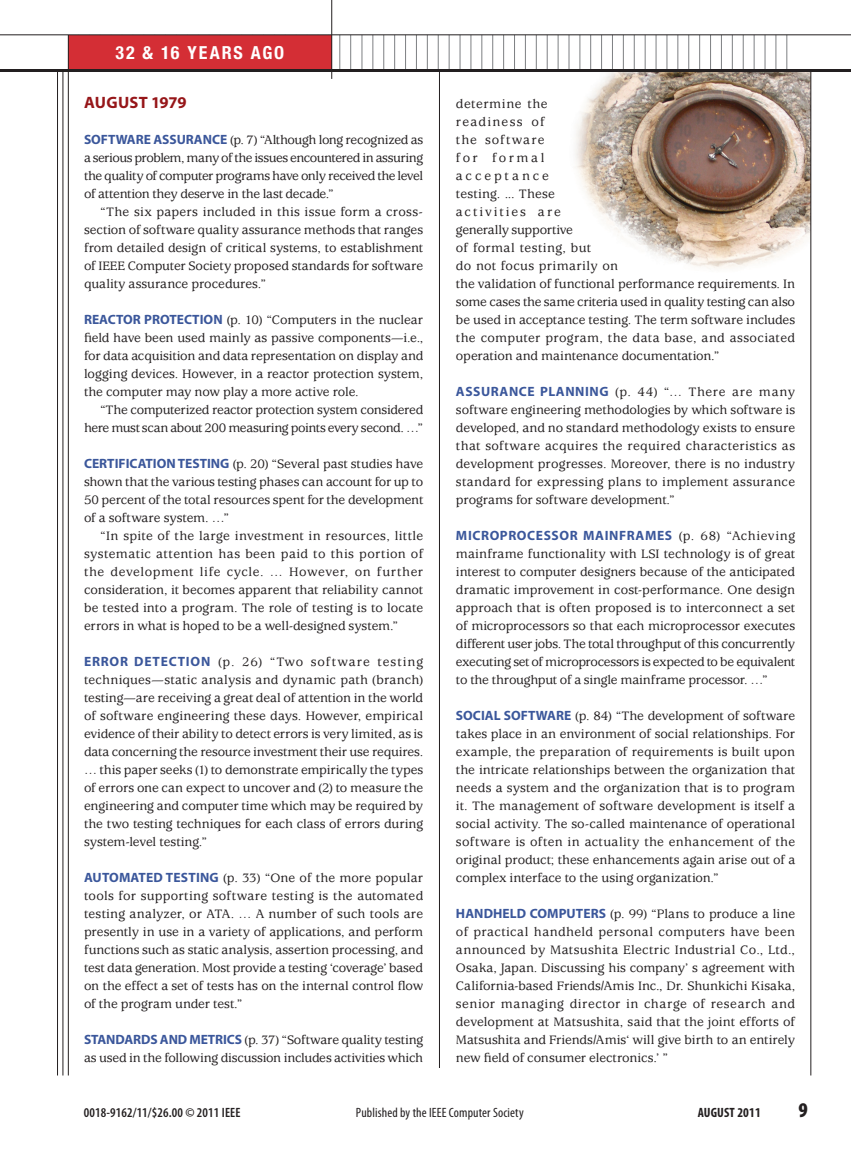
<style>
.page{position:relative;width:851px;height:1161px;background:#fff}
.page>*{position:absolute;margin:0;border:0;box-sizing:border-box;transform-origin:0 0}
.t1{font:900 condensed 21px "Myriad Pro";color:#231f20}
.SECTION_TITLE{font:700 condensed 18px "Helvetica Neue LT Std";letter-spacing:.1em;color:#fff}
.Heading_1{font:700 16.5px "Myriad Pro";letter-spacing:.005em;color:#961619}
.PARAGRAPH__NO_INDENT{font:500 13.5px/18px "Usherwood Std";letter-spacing:-.005em;color:#231f20;text-align:justify}
.PARAGRAPH{font:500 13.5px/18px "Usherwood Std";letter-spacing:-.015em;color:#231f20;text-align:justify}
.t2{font:condensed 13.5px "Myriad Pro";letter-spacing:.01em;color:#231f20}
.t3{font:600 condensed 13.5px "Myriad Pro";letter-spacing:.01em;color:#231f20}
.t4{font:700 condensed 13.5px "Myriad Pro";letter-spacing:.01em;color:#231f20}
.s1{font-family:"Myriad Pro";font-weight:700;color:#3b579b}
</style>
<div class="page">
<img style="left:575px;top:72px;width:235px;height:197px">
<hr style="left:339px;top:35px;width:1px;height:36px;background:#808285">
<hr style="left:350px;top:35px;width:1px;height:36px;background:#808285">
<hr style="left:361px;top:35px;width:1px;height:36px;background:#808285">
<hr style="left:372px;top:35px;width:1px;height:36px;background:#808285">
<hr style="left:383px;top:35px;width:1px;height:36px;background:#808285">
<hr style="left:394px;top:35px;width:1px;height:36px;background:#808285">
<hr style="left:405px;top:35px;width:1px;height:36px;background:#808285">
<hr style="left:416px;top:35px;width:1px;height:36px;background:#808285">
<hr style="left:427px;top:35px;width:1px;height:36px;background:#808285">
<hr style="left:437px;top:35px;width:1px;height:36px;background:#808285">
<hr style="left:448px;top:35px;width:1px;height:36px;background:#808285">
<hr style="left:459px;top:35px;width:1px;height:36px;background:#808285">
<hr style="left:470px;top:35px;width:1px;height:36px;background:#808285">
<hr style="left:481px;top:35px;width:1px;height:36px;background:#808285">
<hr style="left:492px;top:35px;width:1px;height:36px;background:#808285">
<hr style="left:503px;top:35px;width:1px;height:36px;background:#808285">
<hr style="left:514px;top:35px;width:1px;height:36px;background:#808285">
<hr style="left:525px;top:35px;width:1px;height:36px;background:#808285">
<hr style="left:535px;top:35px;width:2px;height:36px;background:#808285">
<hr style="left:546px;top:35px;width:1px;height:36px;background:#808285">
<hr style="left:557px;top:35px;width:1px;height:36px;background:#808285">
<hr style="left:568px;top:35px;width:1px;height:36px;background:#808285">
<hr style="left:579px;top:35px;width:1px;height:36px;background:#808285">
<hr style="left:590px;top:35px;width:1px;height:36px;background:#808285">
<hr style="left:612px;top:35px;width:1px;height:36px;background:#808285">
<hr style="left:644px;top:35px;width:1px;height:36px;background:#808285">
<hr style="left:677px;top:35px;width:1px;height:36px;background:#808285">
<hr style="left:699px;top:35px;width:1px;height:36px;background:#808285">
<hr style="left:731px;top:35px;width:1px;height:36px;background:#808285">
<hr style="left:753px;top:35px;width:1px;height:36px;background:#808285">
<hr style="left:601px;top:35px;width:1px;height:36px;background:#808285">
<hr style="left:633px;top:35px;width:1px;height:36px;background:#808285">
<hr style="left:655px;top:35px;width:1px;height:36px;background:#808285">
<hr style="left:688px;top:35px;width:1px;height:36px;background:#808285">
<hr style="left:721px;top:35px;width:1px;height:36px;background:#808285">
<hr style="left:764px;top:35px;width:1px;height:36px;background:#808285">
<hr style="left:622px;top:35px;width:2px;height:36px;background:#808285">
<hr style="left:666px;top:35px;width:1px;height:36px;background:#808285">
<hr style="left:710px;top:35px;width:1px;height:36px;background:#808285">
<hr style="left:742px;top:35px;width:1px;height:36px;background:#808285">
<hr style="left:786px;top:35px;width:1px;height:36px;background:#808285">
<hr style="left:775px;top:35px;width:1px;height:36px;background:#808285">
<div style="left:68px;top:35px;width:263px;height:35px;background:#d42e35"></div>
<hr style="left:0;top:34px;width:850px;height:1px;background:#231f20">
<hr style="left:0;top:69px;width:850px;height:3px;background:#231f20">
<hr style="left:331px;top:0;width:1px;height:79px;background:#231f20">
<hr style="left:63px;top:70px;width:1px;height:1006px;background:#231f20">
<hr style="left:68px;top:35px;width:1px;height:1041px;background:#231f20">
<hr style="left:57px;top:70px;width:1px;height:1006px;background:#231f20">
<hr style="left:439px;top:71px;width:1px;height:997px;background:#231f20">
<hr style="left:810px;top:70px;width:1px;height:1006px;background:#231f20">
<p class="SECTION_TITLE" style="left:115px;top:42px;width:170px">32 &amp; 16 YEARS AGO</p>
<p class="Heading_1" style="left:84px;top:92px;width:104px">AUGUST 1979</p>
<p class="PARAGRAPH__NO_INDENT" style="left:84px;top:131px;width:340px"><span class="s1">SOFTWARE ASSURANCE</span> (p. 7) “Although long recognized as a serious problem, many of the issues encountered in assuring the quality of computer programs have only received the level of attention they deserve in the last decade.”</p>
<p class="PARAGRAPH" style="left:84px;top:203px;width:340px;text-indent:16px">“The six papers included in this issue form a cross&shy;section of software quality assurance methods that ranges from detailed design of critical systems, to establishment of IEEE Computer Society proposed standards for software quality assurance procedures.”</p>
<p class="PARAGRAPH__NO_INDENT" style="left:84px;top:311px;width:341px"><span class="s1">REACTOR PROTECTION</span> (p. 10) “Computers in the nuclear field have been used mainly as passive components—i.e., for data acquisition and data representation on display and logging devices. However, in a reactor protection system, the computer may now play a more active role.</p>
<p class="PARAGRAPH" style="left:84px;top:401px;width:340px;text-align:right">“The computerized reactor protection system considered here must scan about 200 measuring points every second. …”</p>
<p class="PARAGRAPH__NO_INDENT" style="left:84px;top:455px;width:341px"><span class="s1">CERTIFICATION TESTING</span> (p. 20) “Several past studies have shown that the various testing phases can account for up to 50 percent of the total resources spent for the development of a software system. …”</p>
<p class="PARAGRAPH" style="left:84px;top:527px;width:341px;text-indent:16px">“In spite of the large investment in resources, little systematic attention has been paid to this portion of the development life cycle. … However, on further consideration, it becomes apparent that reliability cannot be tested into a program. The role of testing is to locate errors in what is hoped to be a well-designed system.”</p>
<p class="PARAGRAPH__NO_INDENT" style="left:84px;top:653px;width:340px"><span class="s1">ERROR DETECTION</span> (p. 26) “Two software testing techniques—static analysis and dynamic path (branch) testing—are receiving a great deal of attention in the world of software engineering these days. However, empirical evidence of their ability to detect errors is very limited, as is data concerning the resource investment their use requires. … this paper seeks (1) to demonstrate empirically the types of errors one can expect to uncover and (2) to measure the engineering and computer time which may be required by the two testing techniques for each class of errors during system-level testing.”</p>
<p class="PARAGRAPH__NO_INDENT" style="left:84px;top:869px;width:340px"><span class="s1">AUTOMATED TESTING</span> (p. 33) “One of the more popular tools for supporting software testing is the automated testing analyzer, or ATA. … A number of such tools are presently in use in a variety of applications, and perform functions such as static analysis, assertion processing, and test data generation. Most provide a testing ‘coverage’ based on the effect a set of tests has on the internal control flow of the program under test.”</p>
<p class="PARAGRAPH__NO_INDENT" style="left:84px;top:1031px;width:340px"><span class="s1">STANDARDS AND METRICS</span> (p. 37) “Software quality testing as used in the following discussion includes activities which</p>
<p class="PARAGRAPH__NO_INDENT" style="left:456px;top:95px;width:341px;text-align:left">determine the<br>readiness of<br>the software<br>for formal<br>acceptance<br>testing. ... These<br>activities are<br>generally supportive<br>of formal testing, but<br>do not focus primarily on<br>the validation of functional performance requirements. In some cases the same criteria used in quality testing can also be used in acceptance testing. The term software includes the computer program, the data base, and associated operation and maintenance documentation.”</p>
<p class="PARAGRAPH__NO_INDENT" style="left:456px;top:383px;width:340px"><span class="s1">ASSURANCE PLANNING</span> (p. 44) “… There are many software engineering methodologies by which software is developed, and no standard methodology exists to ensure that software acquires the required characteristics as development progresses. Moreover, there is no industry standard for expressing plans to implement assurance programs for software development.”</p>
<p class="PARAGRAPH__NO_INDENT" style="left:456px;top:527px;width:341px"><span class="s1">MICROPROCESSOR MAINFRAMES</span> (p. 68) “Achieving mainframe functionality with LSI technology is of great interest to computer designers because of the anticipated dramatic improvement in cost-performance. One design approach that is often proposed is to interconnect a set of microprocessors so that each microprocessor executes different user jobs. The total throughput of this concurrently executing set of microprocessors is expected to be equivalent to the throughput of a single mainframe processor. …”</p>
<p class="PARAGRAPH__NO_INDENT" style="left:456px;top:707px;width:341px"><span class="s1">SOCIAL SOFTWARE</span> (p. 84) “The development of software takes place in an environment of social relationships. For example, the preparation of requirements is built upon the intricate relationships between the organization that needs a system and the organization that is to program it. The management of software development is itself a social activity. The so-called maintenance of operational software is often in actuality the enhancement of the original product; these enhancements again arise out of a complex interface to the using organization.”</p>
<p class="PARAGRAPH__NO_INDENT" style="left:456px;top:905px;width:341px"><span class="s1">HANDHELD COMPUTERS</span> (p. 99) “Plans to produce a line of practical handheld personal computers have been announced by Matsushita Electric Industrial Co., Ltd., Osaka, Japan. Discussing his company’ s agreement with California-based Friends/Amis Inc., Dr. Shunkichi Kisaka, senior managing director in charge of research and development at Matsushita, said that the joint efforts of Matsushita and Friends/Amis‘ will give birth to an entirely new field of consumer electronics.’ ”</p>
<p class="t3" style="left:84px;top:1104px;width:158px">0018-9162/11/$26.00 © 2011 IEEE</p>
<p class="t2" style="left:356px;top:1104px;width:169px">Published by the IEEE Computer Society</p>
<p class="t4" style="left:697px;top:1104px;width:64px">AUGUST 2011</p>
<p class="t1" style="left:798px;top:1097px;width:11px">9</p>
</div>
